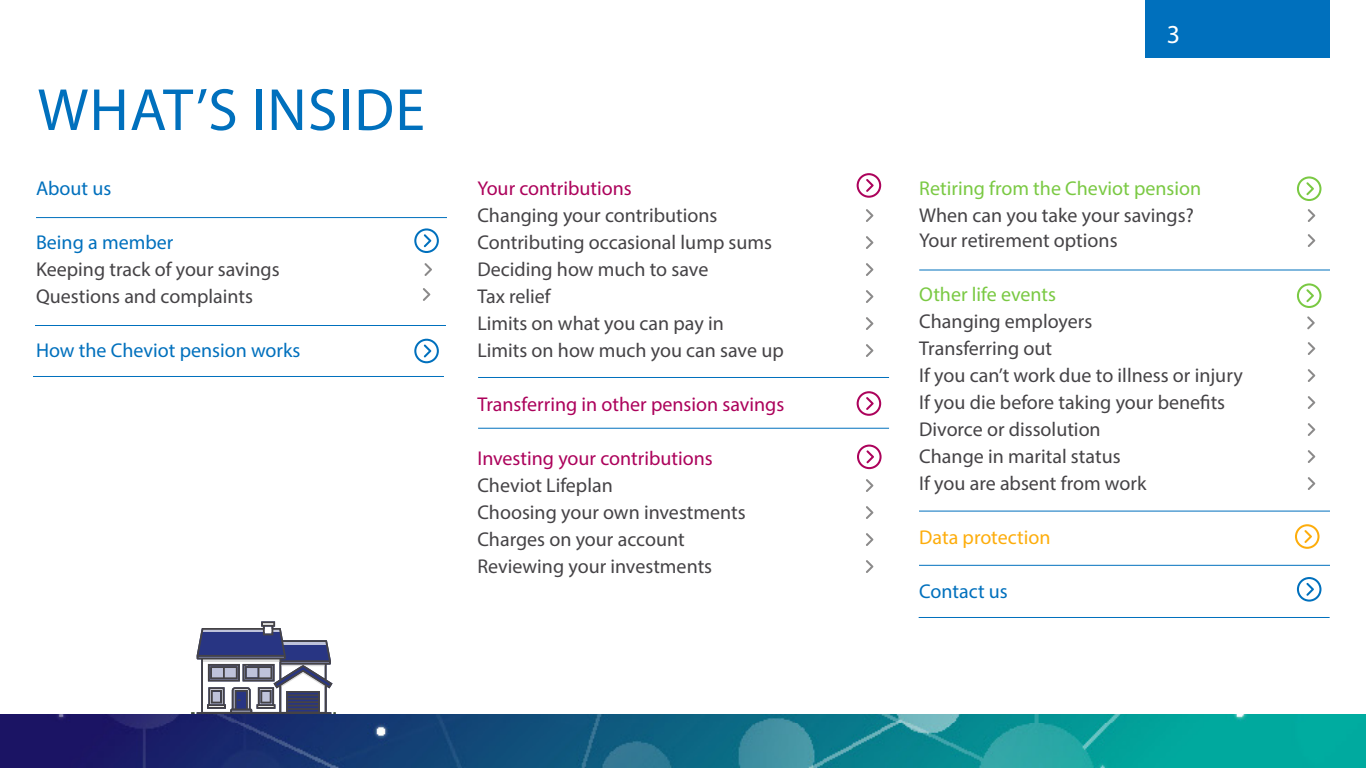
<style>
.page{position:relative;width:1366px;height:768px;background:#fff}
.page>*{position:absolute;margin:0;border:0;box-sizing:border-box;transform-origin:0 0}
.t1{font:60px "Myriad Pro";letter-spacing:.02em;color:#0070bd}
.t2{font:26px "Myriad Pro";color:#fff}
.t3{font:20px/27px "Myriad Pro";color:#454346}
.t4{font:20px "Myriad Pro";color:#ac025b}
.t5{font:20px "Myriad Pro";color:#0070bd}
.t6{font:20px "Myriad Pro";color:#7ac943}
.t7{font:20px "Myriad Pro";color:#fdad0c}
</style>
<div class="page">
<svg style="left:424px;top:263px;width:8px;height:13px"></svg>
<svg style="left:866px;top:209px;width:7px;height:13px"></svg>
<svg style="left:866px;top:236px;width:7px;height:13px"></svg>
<svg style="left:866px;top:263px;width:7px;height:13px"></svg>
<svg style="left:866px;top:290px;width:7px;height:13px"></svg>
<svg style="left:866px;top:317px;width:7px;height:13px"></svg>
<svg style="left:866px;top:344px;width:7px;height:13px"></svg>
<svg style="left:866px;top:479px;width:7px;height:13px"></svg>
<svg style="left:866px;top:506px;width:7px;height:13px"></svg>
<svg style="left:866px;top:533px;width:7px;height:13px"></svg>
<svg style="left:866px;top:560px;width:7px;height:13px"></svg>
<img style="left:0;top:714px;width:1366px;height:54px">
<svg style="left:1297px;top:283px;width:24px;height:25px"></svg>
<svg style="left:1297px;top:176px;width:24px;height:25px"></svg>
<svg style="left:414px;top:339px;width:25px;height:24px"></svg>
<svg style="left:1295px;top:524px;width:25px;height:25px"></svg>
<svg style="left:414px;top:228px;width:25px;height:25px"></svg>
<svg style="left:857px;top:391px;width:24px;height:25px"></svg>
<svg style="left:857px;top:445px;width:25px;height:24px"></svg>
<svg style="left:857px;top:173px;width:24px;height:25px"></svg>
<hr style="left:36px;top:217px;width:411px;height:1px;background:#0070bd">
<hr style="left:35px;top:325px;width:411px;height:1px;background:#0070bd">
<hr style="left:33px;top:376px;width:411px;height:1px;background:#0070bd">
<hr style="left:478px;top:377px;width:411px;height:1px;background:#0070bd">
<hr style="left:478px;top:428px;width:411px;height:1px;background:#0070bd">
<hr style="left:919px;top:270px;width:411px;height:1px;background:#0070bd">
<hr style="left:919px;top:511px;width:411px;height:1px;background:#0070bd">
<hr style="left:919px;top:565px;width:411px;height:1px;background:#0070bd">
<svg style="left:1308px;top:209px;width:7px;height:13px"></svg>
<svg style="left:1308px;top:234px;width:7px;height:13px"></svg>
<svg style="left:1308px;top:342px;width:7px;height:13px"></svg>
<svg style="left:1308px;top:369px;width:7px;height:13px"></svg>
<svg style="left:1308px;top:396px;width:7px;height:13px"></svg>
<svg style="left:1308px;top:423px;width:7px;height:13px"></svg>
<svg style="left:1308px;top:450px;width:7px;height:13px"></svg>
<svg style="left:1308px;top:477px;width:7px;height:13px"></svg>
<svg style="left:191px;top:621px;width:145px;height:93px"></svg>
<div style="left:1145px;top:0;width:185px;height:58px;background:#0070bd"></div>
<svg style="left:1297px;top:577px;width:24px;height:25px"></svg>
<hr style="left:919px;top:617px;width:411px;height:1px;background:#0070bd">
<svg style="left:423px;top:288px;width:7px;height:13px"></svg>
<svg style="left:1307px;top:316px;width:8px;height:13px"></svg>
<h1 class="t1" style="left:38px;top:73px;width:389px">WHAT’S INSIDE</h1>
<p class="t5" style="left:36px;top:176px;width:77px">About us</p>
<p class="t5" style="left:36px;top:230px;width:139px">Being a member</p>
<p class="t3" style="left:36px;top:255px;width:245px">Keeping track of your savings<br>Questions and complaints</p>
<p class="t5" style="left:36px;top:338px;width:266px">How the Cheviot pension works</p>
<p class="t4" style="left:477px;top:176px;width:156px">Your contributions</p>
<p class="t3" style="left:477px;top:201px;width:308px">Changing your contributions<br>Contributing occasional lump sums<br>Deciding how much to save<br>Tax relief<br>Limits on what you can pay in<br>Limits on how much you can save up</p>
<p class="t4" style="left:477px;top:392px;width:309px">Transferring in other pension savings</p>
<p class="t4" style="left:477px;top:446px;width:237px">Investing your contributions</p>
<p class="t3" style="left:477px;top:471px;width:270px">Cheviot Lifeplan<br>Choosing your own investments<br>Charges on your account<br>Reviewing your investments</p>
<h2 class="t2" style="left:1167px;top:18px;width:15px">3</h2>
<p class="t6" style="left:919px;top:176px;width:284px">Retiring from the Cheviot pension</p>
<p class="t3" style="left:919px;top:202px;width:276px;line-height:25px">When can you take your savings?<br>Your retirement options</p>
<p class="t6" style="left:919px;top:282px;width:138px">Other life events</p>
<p class="t3" style="left:919px;top:307px;width:325px">Changing employers<br>Transferring out<br>If you can’t work due to illness or injury<br>If you die before taking your benefits<br>Divorce or dissolution<br>Change in marital status<br>If you are absent from work</p>
<p class="t7" style="left:919px;top:525px;width:133px">Data protection</p>
<p class="t5" style="left:919px;top:579px;width:90px">Contact us</p>
</div>
